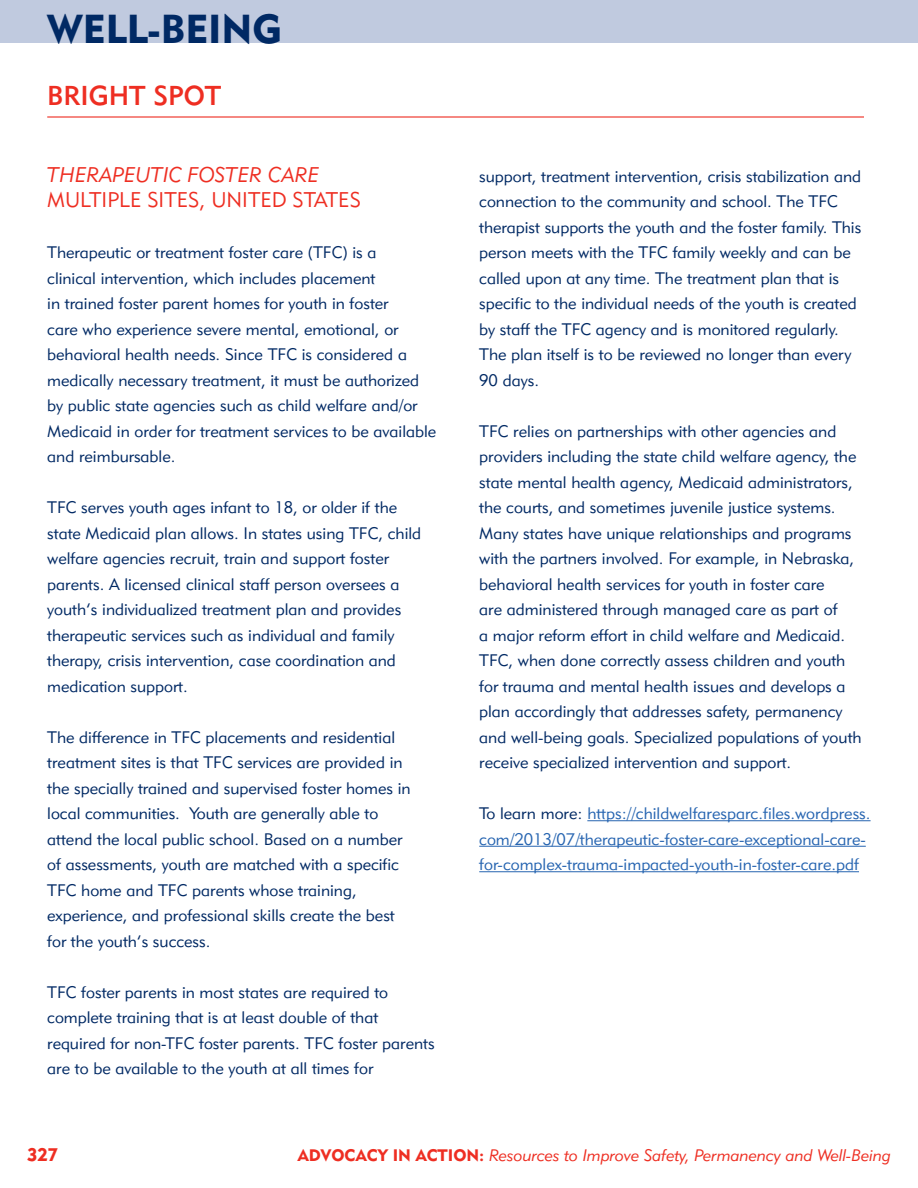
<style>
.page{position:relative;width:918px;height:1188px;background:#fff}
.page>*{position:absolute;margin:0;border:0;box-sizing:border-box;transform-origin:0 0}
.t1{font:39.9px "Geometric 415 BT Black A";color:#002964}
.Subhead_1{font:27px "Geometric 415 BT Medium A";color:#ee2e22}
.Subhead_2{font:21px/25.5px "Geometric 415 BT Lite A";color:#ee2e22}
.t2{font:18px "Geometric 415 BT Black A";color:#ee2e22}
.Body{font:16.5px/25.5px "Geometric 415 BT Lite A";color:#002964}
.Body-2{font:16.5px/25.5px "Geometric 415 BT Lite A";color:#2765b1}
.t3{font:16.5px "Geometric 415 BT Lite Italic A";color:#ee2e22}
.s1{font-family:"Geometric 415 BT Lite Italic A"}
.s2{color:#002964}
.s3{font-family:"Geometric 415 BT Black A"}
</style>
<div class="page">
<hr style="left:47px;top:116px;width:817px;height:2px;background:#ee2e22">
<hr style="left:587px;top:820px;width:284px;height:1px;background:#2765b1">
<hr style="left:479px;top:846px;width:387px;height:1px;background:#2765b1">
<hr style="left:479px;top:871px;width:380px;height:1px;background:#2765b1">
<div style="left:0;top:0;width:918px;height:43px;background:#c0cadf"></div>
<h1 class="t1" style="left:47px;top:4px;width:236px">WELL-BEING</h1>
<p class="Subhead_1" style="left:47px;top:79px;width:176px">BRIGHT SPOT</p>
<p class="Subhead_2" style="left:47px;top:161px;width:315px"><span class="s1">THERAPEUTIC FOSTER CARE<br></span>MULTIPLE SITES, UNITED STATES</p>
<p class="Body" style="left:47px;top:239px;width:391px">Therapeutic or treatment foster care (TFC) is a<br>clinical intervention, which includes placement<br>in trained foster parent homes for youth in foster<br>care who experience severe mental, emotional, or behavioral health needs. Since TFC is considered a medically necessary treatment, it must be authorized by public state agencies such as child welfare and/or Medicaid in order for treatment services to be available and reimbursable.</p>
<p class="Body" style="left:47px;top:494px;width:376px">TFC serves youth ages infant to 18, or older if the state Medicaid plan allows. In states using TFC, child welfare agencies recruit, train and support foster parents. A licensed clinical staff person oversees a youth’s individualized treatment plan and provides therapeutic services such as individual and family therapy, crisis intervention, case coordination and medication support.</p>
<p class="Body" style="left:47px;top:724px;width:365px">The difference in TFC placements and residential treatment sites is that TFC services are provided in the specially trained and supervised foster homes in local communities. Youth are generally able to attend the local public school. Based on a number of assessments, youth are matched with a specific TFC home and TFC parents whose training, experience, and professional skills create the best for the youth’s success.</p>
<p class="Body" style="left:47px;top:979px;width:389px">TFC foster parents in most states are required to complete training that is at least double of that required for non-TFC foster parents. TFC foster parents are to be available to the youth at all times for</p>
<p class="Body" style="left:479px;top:163px;width:384px">support, treatment intervention, crisis stabilization and connection to the community and school. The TFC therapist supports the youth and the foster family. This person meets with the TFC family weekly and can be called upon at any time. The treatment plan that is specific to the individual needs of the youth is created by staff the TFC agency and is monitored regularly.<br>The plan itself is to be reviewed no longer than every 90 days.</p>
<p class="Body" style="left:479px;top:418px;width:384px">TFC relies on partnerships with other agencies and providers including the state child welfare agency, the state mental health agency, Medicaid administrators, the courts, and sometimes juvenile justice systems.<br>Many states have unique relationships and programs with the partners involved. For example, in Nebraska, behavioral health services for youth in foster care<br>are administered through managed care as part of<br>a major reform effort in child welfare and Medicaid.<br>TFC, when done correctly assess children and youth for trauma and mental health issues and develops a plan accordingly that addresses safety, permanency and well-being goals. Specialized populations of youth receive specialized intervention and support.</p>
<p class="Body-2" style="left:479px;top:800px;width:393px"><span class="s2">To learn more:</span> https://childwelfaresparc.files.wordpress. com/2013/07/therapeutic-foster-care-exceptional-care&shy;for-complex-trauma-impacted-youth-in-foster-care.pdf</p>
<p class="t2" style="left:27px;top:1144px;width:33px">327</p>
<p class="t3" style="left:298px;top:1145px;width:595px"><span class="s3">ADVOCACY IN ACTION:</span> Resources to Improve Safety, Permanency and Well-Being</p>
</div>
